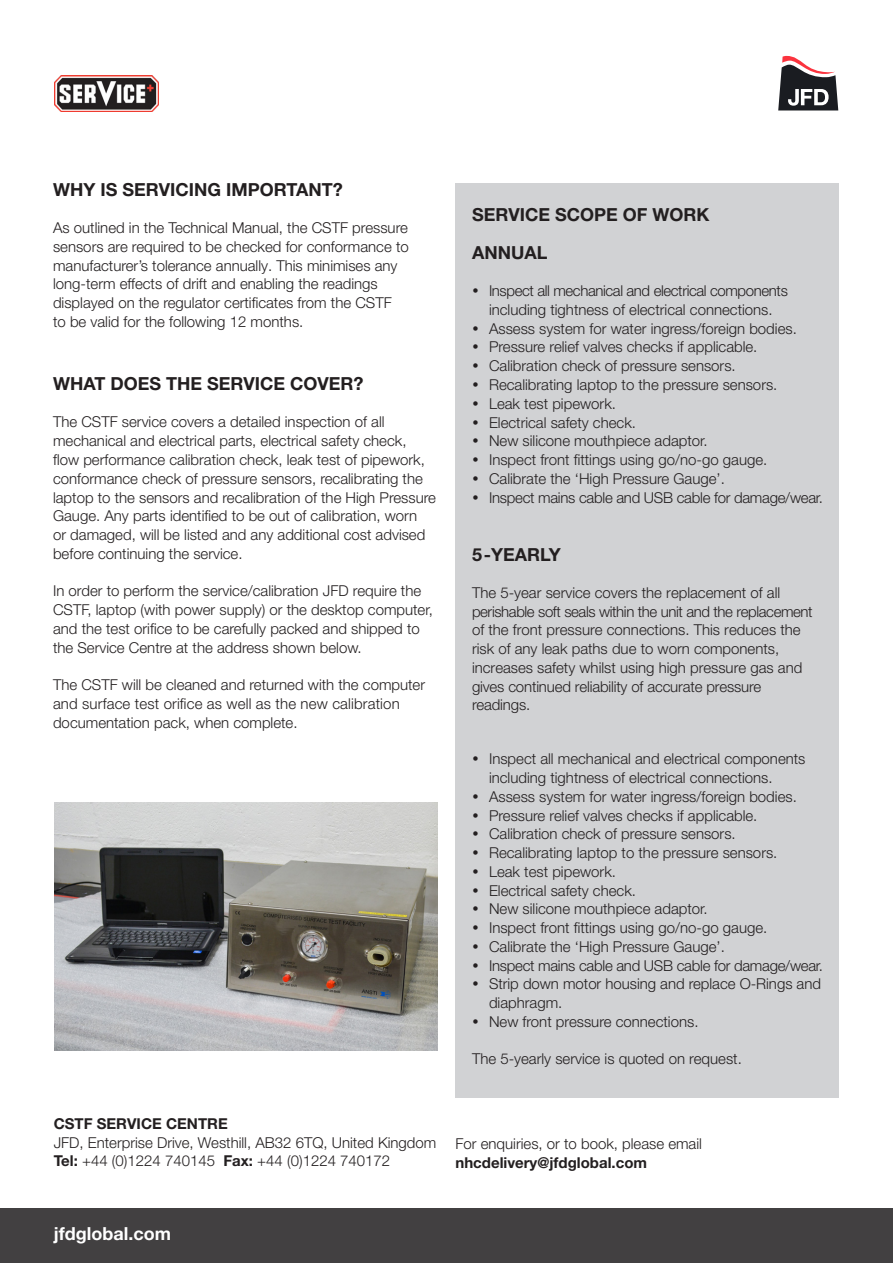
<style>
.page{position:relative;width:893px;height:1263px;background:#fff}
.page>*{position:absolute;margin:0;border:0;box-sizing:border-box;transform-origin:0 0}
.t1{font:700 18px "Helvetica Neue LT Pro";color:#231f20}
.t2{font:700 18px "Helvetica Neue LT Pro";color:#fff}
.t3{font:300 15px/18.8px "Helvetica Neue LT Pro";color:#231f20}
.t4{font:300 15px "Helvetica Neue LT Pro";letter-spacing:-.02em;color:#231f20}
.t5{font:300 15px/18.8px "Helvetica Neue LT Pro";letter-spacing:-.025em;color:#231f20;text-align:center}
.t6{font:700 15px "Helvetica Neue LT Pro";color:#231f20}
.s1{font-weight:700}
</style>
<div class="page">
<div style="left:455px;top:183px;width:384px;height:914px;background:#d1d2d4"></div>
<svg style="left:778px;top:56px;width:60px;height:54px"></svg>
<img style="left:54px;top:802px;width:383px;height:248px">
<div style="left:0;top:1209px;width:893px;height:54px;background:#424041"></div>
<img style="left:54px;top:76px;width:105px;height:35px">
<p class="t1" style="left:53px;top:178px;width:291px">WHY IS SERVICING IMPORTANT?</p>
<p class="t3" style="left:53px;top:218px;width:357px">As outlined in the Technical Manual, the CSTF pressure sensors are required to be checked for conformance to manufacturer’s tolerance annually. This minimises any long-term effects of drift and enabling the readings displayed on the regulator certificates from the CSTF<br>to be valid for the following 12 months.</p>
<p class="t1" style="left:53px;top:372px;width:312px">WHAT DOES THE SERVICE COVER?</p>
<p class="t3" style="left:53px;top:412px;width:384px">The CSTF service covers a detailed inspection of all mechanical and electrical parts, electrical safety check, flow performance calibration check, leak test of pipework, conformance check of pressure sensors, recalibrating the laptop to the sensors and recalibration of the High Pressure Gauge. Any parts identified to be out of calibration, worn<br>or damaged, will be listed and any additional cost advised before continuing the service.</p>
<p class="t3" style="left:53px;top:581px;width:381px">In order to perform the service/calibration JFD require the CSTF, laptop (with power supply) or the desktop computer, and the test orifice to be carefully packed and shipped to the Service Centre at the address shown below.</p>
<p class="t3" style="left:53px;top:675px;width:374px">The CSTF will be cleaned and returned with the computer and surface test orifice as well as the new calibration documentation pack, when complete.</p>
<p class="t6" style="left:54px;top:1114px;width:175px">CSTF SERVICE CENTRE</p>
<p class="t3" style="left:54px;top:1132px;width:384px">JFD, Enterprise Drive, Westhill, AB32 6TQ, United Kingdom</p>
<p class="t3" style="left:54px;top:1151px;width:338px"><span class="s1">Tel:</span> +44 (0)1224 740145 <span class="s1">Fax:</span> +44 (0)1224 740172</p>
<p class="t1" style="left:472px;top:203px;width:239px">SERVICE SCOPE OF WORK</p>
<p class="t1" style="left:472px;top:241px;width:77px">ANNUAL</p>
<p class="t5" style="left:472px;top:281px;width:317px">• Inspect all mechanical and electrical components including tightness of electrical connections.</p>
<p class="t3" style="left:472px;top:319px;width:326px">• Assess system for water ingress/foreign bodies.</p>
<p class="t3" style="left:472px;top:337px;width:287px">• Pressure relief valves checks if applicable.</p>
<p class="t3" style="left:472px;top:356px;width:265px">• Calibration check of pressure sensors.</p>
<p class="t3" style="left:472px;top:375px;width:307px">• Recalibrating laptop to the pressure sensors.</p>
<p class="t3" style="left:472px;top:394px;width:145px">• Leak test pipework.</p>
<p class="t3" style="left:472px;top:412px;width:166px">• Electrical safety check.</p>
<p class="t3" style="left:472px;top:431px;width:237px">• New silicone mouthpiece adaptor.</p>
<p class="t3" style="left:472px;top:450px;width:297px">• Inspect front fittings using go/no-go gauge.</p>
<p class="t3" style="left:472px;top:469px;width:254px">• Calibrate the ‘High Pressure Gauge’.</p>
<p class="t4" style="left:472px;top:488px;width:353px">• Inspect mains cable and USB cable for damage/wear.</p>
<p class="t1" style="left:472px;top:543px;width:90px">5-YEARLY</p>
<p class="t3" style="left:472px;top:583px;width:342px">The 5-year service covers the replacement of all perishable soft seals within the unit and the replacement of the front pressure connections. This reduces the risk of any leak paths due to worn components, increases safety whilst using high pressure gas and gives continued reliability of accurate pressure readings.</p>
<p class="t3" style="left:489px;top:749px;width:318px;text-indent:-17px">• Inspect all mechanical and electrical components including tightness of electrical connections.</p>
<p class="t3" style="left:472px;top:787px;width:326px">• Assess system for water ingress/foreign bodies.</p>
<p class="t3" style="left:472px;top:805px;width:287px">• Pressure relief valves checks if applicable.</p>
<p class="t3" style="left:472px;top:824px;width:265px">• Calibration check of pressure sensors.</p>
<p class="t3" style="left:472px;top:843px;width:307px">• Recalibrating laptop to the pressure sensors.</p>
<p class="t3" style="left:472px;top:862px;width:145px">• Leak test pipework.</p>
<p class="t3" style="left:472px;top:880px;width:166px">• Electrical safety check.</p>
<p class="t3" style="left:472px;top:899px;width:237px">• New silicone mouthpiece adaptor.</p>
<p class="t3" style="left:472px;top:918px;width:297px">• Inspect front fittings using go/no-go gauge.</p>
<p class="t3" style="left:472px;top:937px;width:254px">• Calibrate the ‘High Pressure Gauge’.</p>
<p class="t4" style="left:472px;top:956px;width:353px">• Inspect mains cable and USB cable for damage/wear.</p>
<p class="t3" style="left:489px;top:974px;width:333px;text-indent:-17px">• Strip down motor housing and replace O-Rings and diaphragm.</p>
<p class="t3" style="left:472px;top:1012px;width:228px">• New front pressure connections.</p>
<p class="t3" style="left:472px;top:1049px;width:271px">The 5-yearly service is quoted on request.</p>
<p class="t3" style="left:455px;top:1134px;width:248px">For enquiries, or to book, please email</p>
<p class="t6" style="left:455px;top:1153px;width:193px">nhcdelivery@jfdglobal.com</p>
<p class="t2" style="left:54px;top:1222px;width:119px">jfdglobal.com</p>
</div>
